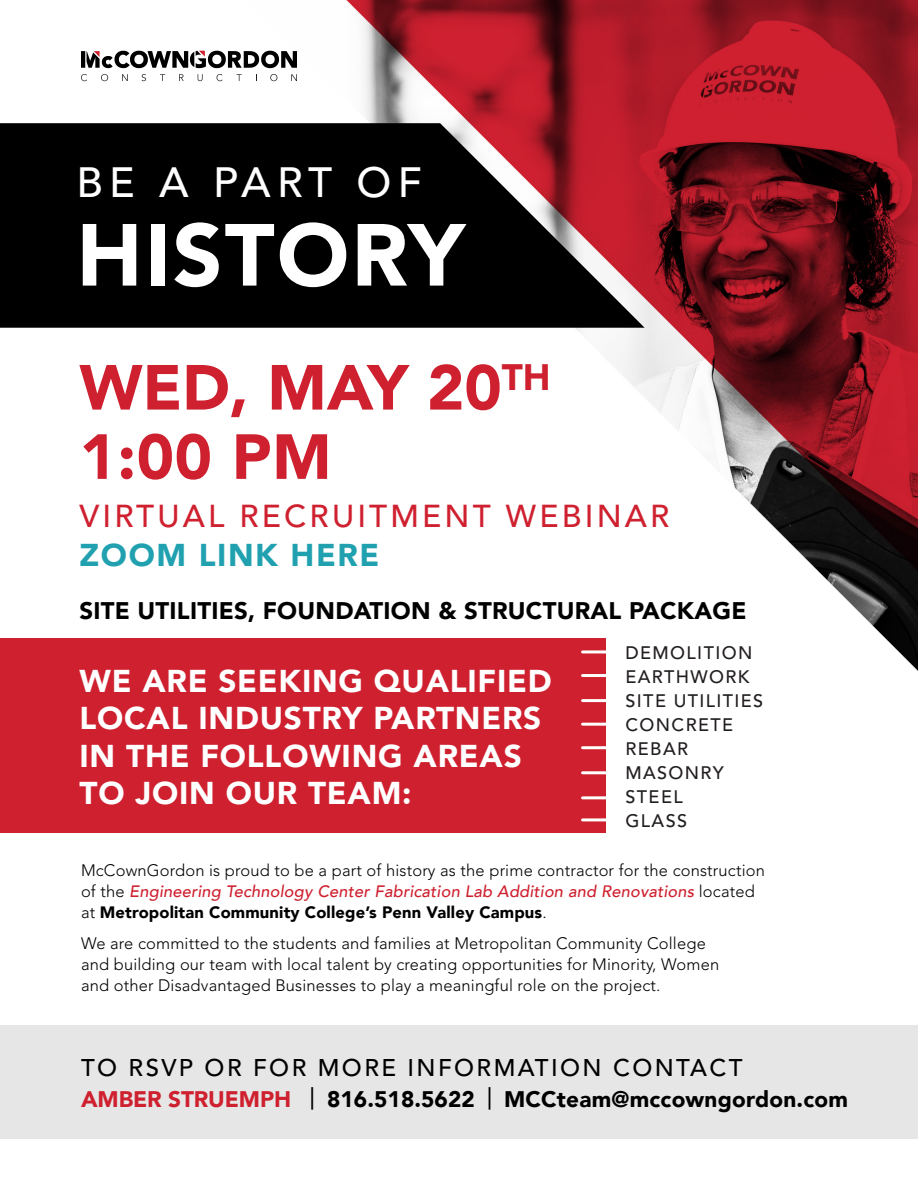
<style>
.page{position:relative;width:918px;height:1188px;background:#fff}
.page>*{position:absolute;margin:0;border:0;box-sizing:border-box;transform-origin:0 0}
.t1{font:900 87px "Avenir LT";letter-spacing:.025em;color:#fff}
.t2{font:900 63px "Avenir LT";color:#cf202f}
.t3{font:500 42px "Avenir LT Std";letter-spacing:.15em;color:#fff}
.t4{font:900 31.5px "Avenir LT";letter-spacing:.025em;color:#fff}
.t5{font:500 31.5px "Avenir LT Std";letter-spacing:.1em;color:#cf202f}
.t6{font:900 31.5px "Avenir LT";letter-spacing:.05em;color:#21a1b0}
.t7{font:900 24px "Avenir LT";letter-spacing:.01em;color:#000}
.t8{font:500 24px "Avenir LT Std";letter-spacing:.1em;color:#000}
.t9{font:900 22.5px "Avenir LT";letter-spacing:.005em;color:#000}
.t10{font:500 18px "Avenir LT Std";letter-spacing:.075em;color:#231f20}
.t11{font:300 16.5px "Avenir LT Std";letter-spacing:.01em;color:#000}
.t12{font:italic 500 16.5px "Avenir LT";letter-spacing:.01em;color:#cf202f}
.t13{font:900 16.5px "Avenir LT";letter-spacing:.01em;color:#000}
.s1{font-family:"Avenir LT Std";font-weight:300;font-style:normal;color:#000}
.s2{font-family:"Avenir LT Std";font-weight:300}
.s3{color:#cf202f}
.s4{font-family:"Avenir LT Std";font-weight:500}
</style>
<div class="page">
<img style="left:0;top:0;width:918px;height:833px">
<svg style="left:0;top:123px;width:645px;height:205px;fill:#000"></svg>
<svg style="left:81px;top:74px;width:6px;height:7px"></svg>
<svg style="left:101px;top:74px;width:7px;height:7px"></svg>
<svg style="left:122px;top:74px;width:6px;height:7px"></svg>
<svg style="left:142px;top:74px;width:4px;height:7px"></svg>
<svg style="left:160px;top:74px;width:5px;height:7px"></svg>
<svg style="left:179px;top:74px;width:5px;height:7px"></svg>
<svg style="left:198px;top:74px;width:5px;height:7px"></svg>
<svg style="left:217px;top:74px;width:6px;height:7px"></svg>
<svg style="left:237px;top:74px;width:5px;height:7px"></svg>
<svg style="left:270px;top:74px;width:7px;height:7px"></svg>
<svg style="left:291px;top:74px;width:6px;height:7px"></svg>
<svg style="left:81px;top:51px;width:216px;height:17px"></svg>
<div style="left:0;top:639px;width:605px;height:194px;background:#cf202f"></div>
<hr style="left:583px;top:650px;width:34px;height:3px;background:#fff">
<hr style="left:583px;top:723px;width:34px;height:3px;background:#fff">
<hr style="left:583px;top:674px;width:34px;height:3px;background:#fff">
<hr style="left:583px;top:746px;width:34px;height:3px;background:#fff">
<hr style="left:583px;top:699px;width:34px;height:3px;background:#fff">
<hr style="left:583px;top:771px;width:34px;height:3px;background:#fff">
<hr style="left:583px;top:796px;width:34px;height:3px;background:#fff">
<hr style="left:583px;top:818px;width:34px;height:3px;background:#fff">
<div style="left:0;top:1025px;width:918px;height:114px;background:#e6e6e6"></div>
<p class="t3" style="left:76px;top:158px;width:347px">BE A PART OF</p>
<p class="t1" style="left:76px;top:203px;width:390px">HISTORY</p>
<p class="t2" style="left:80px;top:350px;width:473px">WED, MAY 20<sup>TH</sup></p>
<p class="t2" style="left:80px;top:419px;width:254px">1:00 PM</p>
<p class="t5" style="left:80px;top:498px;width:591px">VIRTUAL RECRUITMENT WEBINAR</p>
<p class="t6" style="left:80px;top:536px;width:301px">ZOOM LINK HERE</p>
<p class="t7" style="left:80px;top:596px;width:668px">SITE UTILITIES, FOUNDATION &amp; STRUCTURAL PACKAGE</p>
<p class="t4" style="left:80px;top:662px;width:474px">WE ARE SEEKING QUALIFIED</p>
<p class="t4" style="left:80px;top:699px;width:463px">LOCAL INDUSTRY PARTNERS</p>
<p class="t4" style="left:80px;top:737px;width:444px">IN THE FOLLOWING AREAS</p>
<p class="t4" style="left:80px;top:774px;width:334px">TO JOIN OUR TEAM:</p>
<p class="t10" style="left:626px;top:642px;width:128px">DEMOLITION</p>
<p class="t10" style="left:626px;top:666px;width:125px">EARTHWORK</p>
<p class="t10" style="left:626px;top:690px;width:139px">SITE UTILITIES</p>
<p class="t10" style="left:626px;top:714px;width:109px">CONCRETE</p>
<p class="t10" style="left:626px;top:738px;width:64px">REBAR</p>
<p class="t10" style="left:626px;top:762px;width:100px">MASONRY</p>
<p class="t10" style="left:626px;top:786px;width:59px">STEEL</p>
<p class="t10" style="left:626px;top:810px;width:63px">GLASS</p>
<p class="t11" style="left:81px;top:860px;width:685px">McCownGordon is proud to be a part of history as the prime contractor for the construction</p>
<p class="t12" style="left:81px;top:882px;width:675px"><span class="s1">of the</span> Engineering Technology Center Fabrication Lab Addition and Renovations <span class="s1">located</span></p>
<p class="t13" style="left:81px;top:902px;width:467px"><span class="s2">at</span> Metropolitan Community College’s Penn Valley Campus<span class="s2">.</span></p>
<p class="t11" style="left:81px;top:934px;width:626px">We are committed to the students and families at Metropolitan Community College</p>
<p class="t11" style="left:81px;top:955px;width:640px">and building our team with local talent by creating opportunities for Minority, Women</p>
<p class="t11" style="left:81px;top:976px;width:581px">and other Disadvantaged Businesses to play a meaningful role on the project.</p>
<p class="t8" style="left:81px;top:1053px;width:663px">TO RSVP OR FOR MORE INFORMATION CONTACT</p>
<p class="t9" style="left:81px;top:1086px;width:769px"><span class="s3">AMBER STRUEMPH</span> <span class="s4">|</span> 816.518.5622 <span class="s4">|</span> MCCteam@mccowngordon.com</p>
</div>
